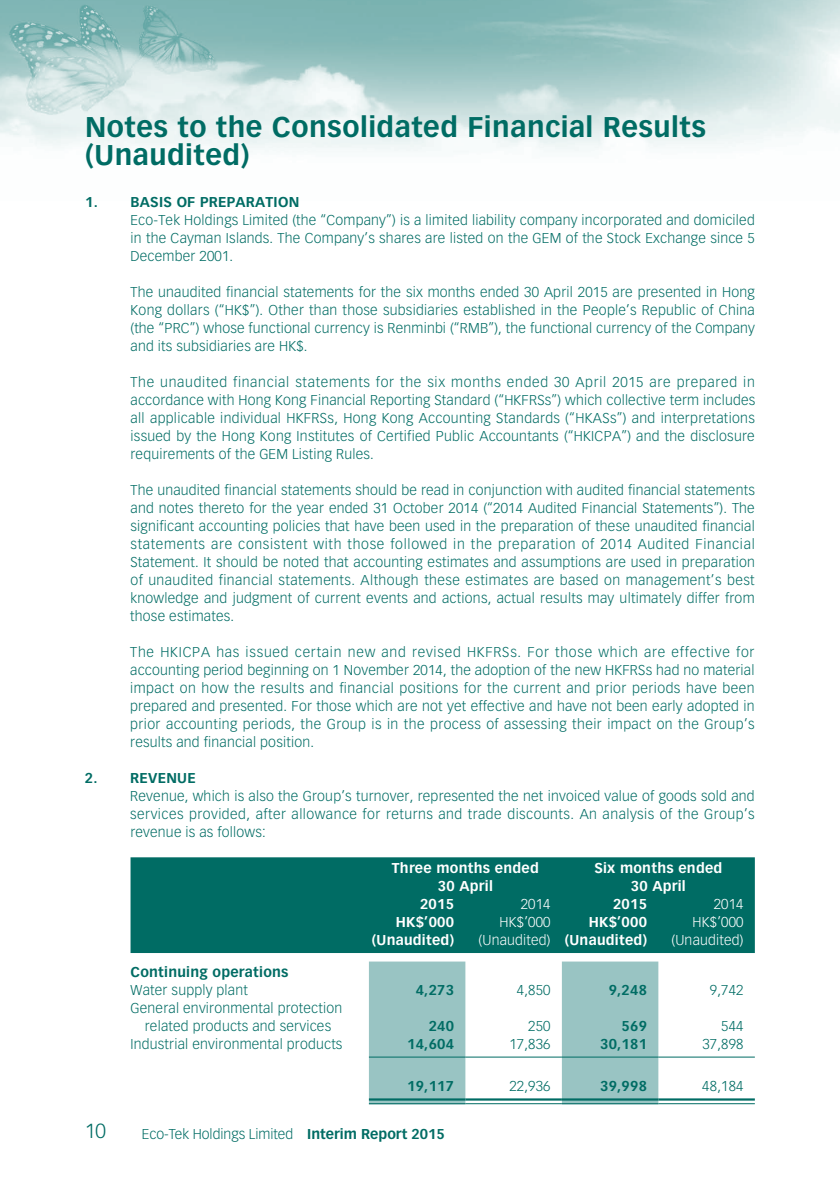
<style>
.page{position:relative;width:840px;height:1191px;background:#fff}
.page>*{position:absolute;margin:0;border:0;box-sizing:border-box;transform-origin:0 0}
.t1{font:700 28px/28px "Vectora LT Std";letter-spacing:.02em;color:#006c64}
.t2{font:300 20px "Vectora LT Std";color:#006c64}
.t3{font:300 14px/18px "Vectora LT Std";letter-spacing:.015em;color:#006c64;text-align:justify}
.t4{font:700 14px "Vectora LT Std";letter-spacing:.02em;color:#006c64}
.t5{font:700 14px/18px "Vectora LT Std";letter-spacing:.02em;color:#fff;text-align:center}
.t6{font:300 14px "Vectora LT Std";letter-spacing:.015em;color:#fff}
.s1{font-weight:700}
</style>
<div class="page">
<img style="left:0;top:0;width:839px;height:151px">
<div style="left:130px;top:857px;width:624px;height:96px;background:#006c64"></div>
<svg style="left:369px;top:961px;width:289px;height:142px;fill:#99c4c3"></svg>
<hr style="left:369px;top:1056px;width:96px;height:1px;background:#006c64">
<hr style="left:465px;top:1056px;width:96px;height:1px;background:#006c64">
<hr style="left:561px;top:1056px;width:97px;height:1px;background:#006c64">
<hr style="left:658px;top:1056px;width:96px;height:1px;background:#006c64">
<hr style="left:369px;top:1098px;width:96px;height:2px;background:#006c64">
<hr style="left:369px;top:1103px;width:96px;height:1px;background:#006c64">
<hr style="left:465px;top:1098px;width:96px;height:2px;background:#006c64">
<hr style="left:465px;top:1103px;width:96px;height:1px;background:#006c64">
<hr style="left:561px;top:1098px;width:97px;height:2px;background:#006c64">
<hr style="left:561px;top:1103px;width:97px;height:1px;background:#006c64">
<hr style="left:658px;top:1098px;width:96px;height:2px;background:#006c64">
<hr style="left:658px;top:1103px;width:96px;height:1px;background:#006c64">
<h1 class="t1" style="left:85px;top:113px;width:622px">Notes to the Consolidated Financial Results (Unaudited)</h1>
<p class="t4" style="left:85px;top:193px;width:215px">1. BASIS OF PREPARATION</p>
<p class="t3" style="left:130px;top:211px;width:625px">Eco-Tek Holdings Limited (the “Company”) is a limited liability company incorporated and domiciled in the Cayman Islands. The Company’s shares are listed on the GEM of the Stock Exchange since 5<br>December 2001.</p>
<p class="t3" style="left:130px;top:283px;width:625px">The unaudited financial statements for the six months ended 30 April 2015 are presented in Hong Kong dollars (“HK$”). Other than those subsidiaries established in the People’s Republic of China (the “PRC”) whose functional currency is Renminbi (“RMB”), the functional currency of the Company and its subsidiaries are HK$.</p>
<p class="t3" style="left:130px;top:373px;width:626px">The unaudited financial statements for the six months ended 30 April 2015 are prepared in accordance with Hong Kong Financial Reporting Standard (“HKFRSs”) which collective term includes all applicable individual HKFRSs, Hong Kong Accounting Standards (“HKASs”) and interpretations issued by the Hong Kong Institutes of Certified Public Accountants (“HKICPA”) and the disclosure requirements of the GEM Listing Rules.</p>
<p class="t3" style="left:130px;top:481px;width:625px">The unaudited financial statements should be read in conjunction with audited financial statements and notes thereto for the year ended 31 October 2014 (“2014 Audited Financial Statements”). The significant accounting policies that have been used in the preparation of these unaudited financial statements are consistent with those followed in the preparation of 2014 Audited Financial Statement. It should be noted that accounting estimates and assumptions are used in preparation of unaudited financial statements. Although these estimates are based on management’s best knowledge and judgment of current events and actions, actual results may ultimately differ from those estimates.</p>
<p class="t3" style="left:130px;top:643px;width:625px">The HKICPA has issued certain new and revised HKFRSs. For those which are effective for accounting period beginning on 1 November 2014, the adoption of the new HKFRSs had no material impact on how the results and financial positions for the current and prior periods have been prepared and presented. For those which are not yet effective and have not been early adopted in prior accounting periods, the Group is in the process of assessing their impact on the Group’s results and financial position.</p>
<p class="t4" style="left:85px;top:769px;width:112px">2. REVENUE</p>
<p class="t3" style="left:130px;top:787px;width:625px">Revenue, which is also the Group’s turnover, represented the net invoiced value of goods sold and services provided, after allowance for returns and trade discounts. An analysis of the Group’s revenue is as follows:</p>
<p class="t5" style="left:391px;top:859px;width:148px">Three months ended<br>30 April</p>
<p class="t5" style="left:594px;top:859px;width:129px">Six months ended<br>30 April</p>
<p class="t5" style="left:420px;top:895px;width:35px">2015</p>
<p class="t6" style="left:520px;top:896px;width:31px">2014</p>
<p class="t5" style="left:612px;top:895px;width:35px">2015</p>
<p class="t6" style="left:713px;top:896px;width:31px">2014</p>
<p class="t5" style="left:395px;top:913px;width:60px">HK$’000</p>
<p class="t6" style="left:499px;top:914px;width:52px">HK$’000</p>
<p class="t5" style="left:588px;top:913px;width:60px">HK$’000</p>
<p class="t6" style="left:692px;top:914px;width:52px">HK$’000</p>
<p class="t5" style="left:371px;top:931px;width:84px">(Unaudited)</p>
<p class="t6" style="left:478px;top:932px;width:170px">(Unaudited) <span class="s1">(Unaudited)</span></p>
<p class="t6" style="left:671px;top:932px;width:74px">(Unaudited)</p>
<p class="t4" style="left:130px;top:963px;width:159px">Continuing operations</p>
<p class="t3" style="left:130px;top:981px;width:119px">Water supply plant</p>
<p class="t4" style="left:415px;top:981px;width:40px">4,273</p>
<p class="t3" style="left:516px;top:981px;width:35px">4,850</p>
<p class="t4" style="left:608px;top:981px;width:40px">9,248</p>
<p class="t3" style="left:709px;top:981px;width:35px">9,742</p>
<p class="t3" style="left:130px;top:999px;width:213px;text-align:center">General environmental protection related products and services</p>
<p class="t4" style="left:428px;top:1017px;width:27px">240</p>
<p class="t3" style="left:528px;top:1017px;width:24px">250</p>
<p class="t4" style="left:621px;top:1017px;width:27px">569</p>
<p class="t3" style="left:720px;top:1017px;width:24px">544</p>
<p class="t3" style="left:130px;top:1035px;width:213px">Industrial environmental products</p>
<p class="t4" style="left:407px;top:1035px;width:48px">14,604</p>
<p class="t3" style="left:509px;top:1035px;width:43px">17,836</p>
<p class="t4" style="left:599px;top:1035px;width:48px">30,181</p>
<p class="t3" style="left:702px;top:1035px;width:43px">37,898</p>
<p class="t4" style="left:407px;top:1077px;width:48px">19,117</p>
<p class="t3" style="left:509px;top:1077px;width:43px">22,936</p>
<p class="t4" style="left:599px;top:1077px;width:48px">39,998</p>
<p class="t3" style="left:702px;top:1077px;width:43px">48,184</p>
<h2 class="t2" style="left:85px;top:1119px;width:22px">10</h2>
<p class="t3" style="left:142px;top:1125px;width:304px">Eco-Tek Holdings Limited <span class="s1">Interim Report 2015</span></p>
</div>
